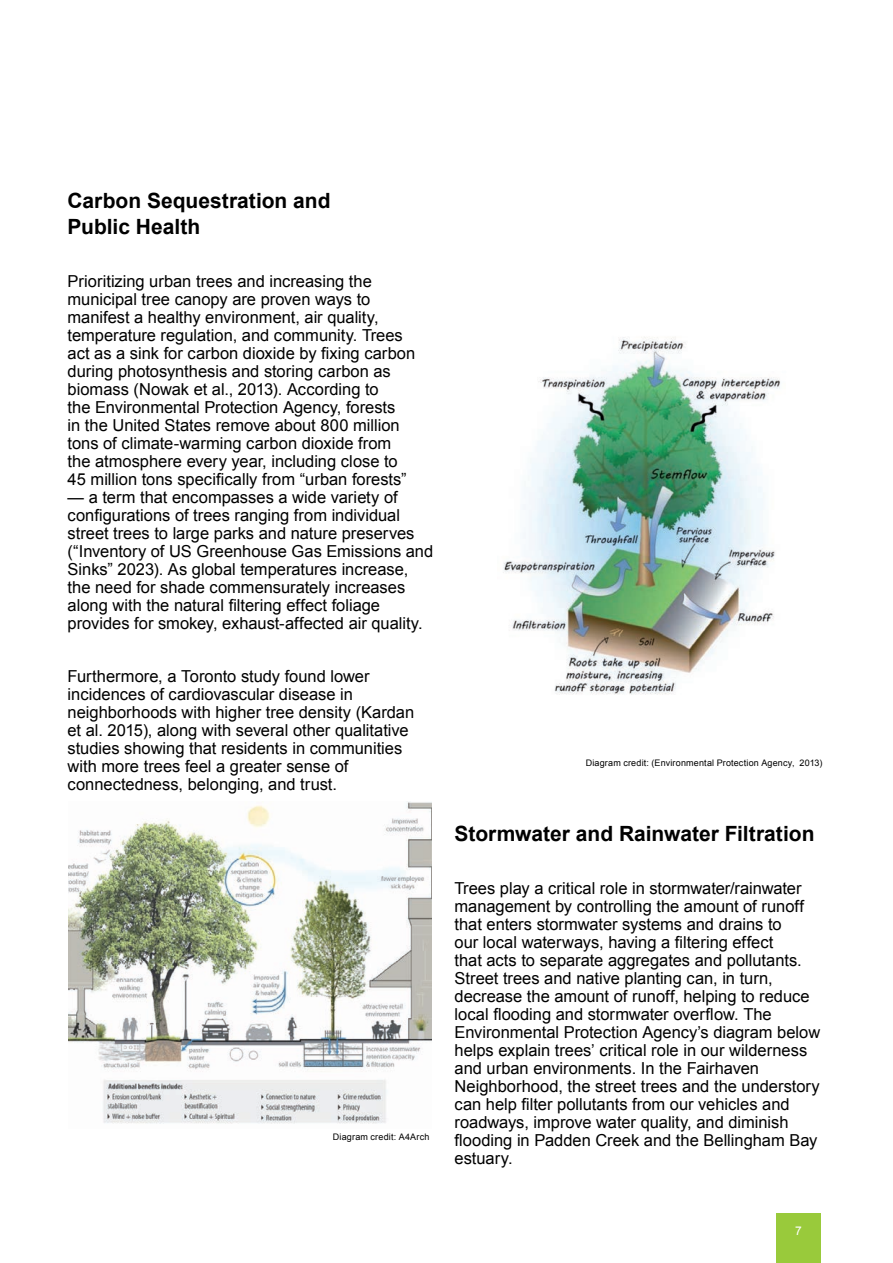
<style>
.page{position:relative;width:893px;height:1263px;background:#fff}
.page>*{position:absolute;margin:0;border:0;box-sizing:border-box;transform-origin:0 0}
.t1{font:700 21px/26.5px "Arial";color:#010101}
.t2{font:16.5px/18px "Arial";color:#010101}
.t3{font:12px "Arial";color:#fff}
.t4{font:9px "Arial";letter-spacing:.02em;color:#010101}
</style>
<div class="page">
<div style="left:776px;top:1213px;width:45px;height:50px;background:#99ca3b"></div>
<img style="left:503px;top:337px;width:277px;height:358px">
<img style="left:68px;top:802px;width:364px;height:322px">
<p class="t1" style="left:68px;top:188px;width:264px">Carbon Sequestration and<br>Public Health</p>
<p class="t2" style="left:68px;top:273px;width:349px">Prioritizing urban trees and increasing the municipal tree canopy are proven ways to manifest a healthy environment, air quality, temperature regulation, and community. Trees act as a sink for carbon dioxide by fixing carbon during photosynthesis and storing carbon as biomass (Nowak et al., 2013). According to<br>the Environmental Protection Agency, forests<br>in the United States remove about 800 million tons of climate-warming carbon dioxide from the atmosphere every year, including close to 45 million tons specifically from “urban forests”</p>
<p class="t2" style="left:68px;top:489px;width:367px">— a term that encompasses a wide variety of configurations of trees ranging from individual street trees to large parks and nature preserves (“Inventory of US Greenhouse Gas Emissions and Sinks” 2023). As global temperatures increase, the need for shade commensurately increases along with the natural filtering effect foliage provides for smokey, exhaust-affected air quality.</p>
<p class="t2" style="left:68px;top:668px;width:348px">Furthermore, a Toronto study found lower incidences of cardiovascular disease in neighborhoods with higher tree density (Kardan et al. 2015), along with several other qualitative studies showing that residents in communities with more trees feel a greater sense of connectedness, belonging, and trust.</p>
<p class="t4" style="left:333px;top:1131px;width:98px">Diagram credit: A4Arch</p>
<p class="t4" style="left:586px;top:757px;width:238px">Diagram credit: (Environmental Protection Agency, 2013)</p>
<p class="t1" style="left:455px;top:820px;width:361px">Stormwater and Rainwater Filtration</p>
<p class="t2" style="left:455px;top:879px;width:367px">Trees play a critical role in stormwater/rainwater management by controlling the amount of runoff that enters stormwater systems and drains to<br>our local waterways, having a filtering effect<br>that acts to separate aggregates and pollutants.<br>Street trees and native planting can, in turn, decrease the amount of runoff, helping to reduce local flooding and stormwater overflow. The Environmental Protection Agency’s diagram below helps explain trees’ critical role in our wilderness and urban environments. In the Fairhaven Neighborhood, the street trees and the understory can help filter pollutants from our vehicles and roadways, improve water quality, and diminish flooding in Padden Creek and the Bellingham Bay estuary.</p>
<p class="t3" style="left:795px;top:1222px;width:8px">7</p>
</div>
